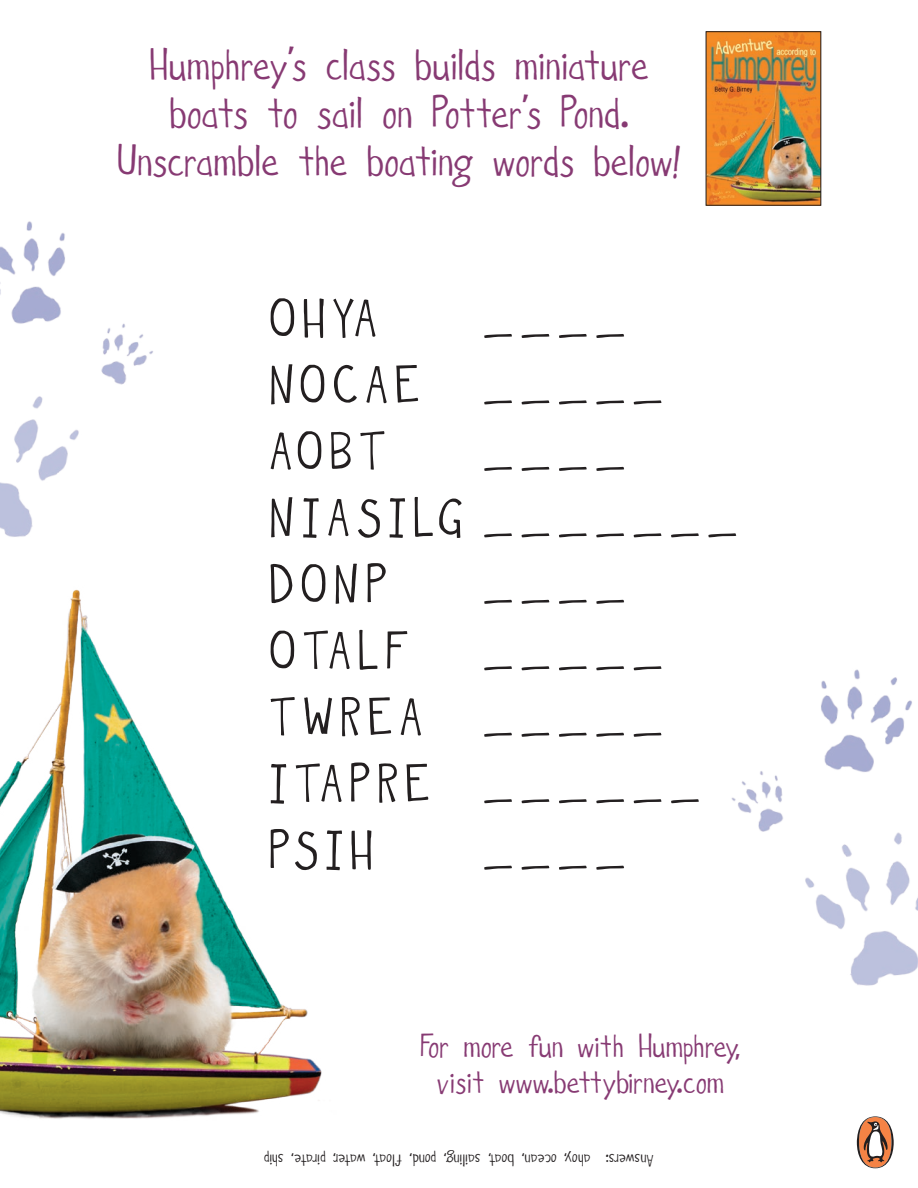
<style>
.page{position:relative;width:918px;height:1188px;background:#fff}
.page>*{position:absolute;margin:0;border:0;box-sizing:border-box;transform-origin:0 0}
.t1{font:57px "Hockeyis Lif";letter-spacing:.11em;color:#231f20}
.t2{font:46.5px/48px "Hockeyis Lif";letter-spacing:-.005em;color:#873a73;text-align:center}
.t3{font:34.5px/36px "Hockeyis Lif";color:#873a73;text-align:center}
.t4{font:18px "Hockeyis Lif";color:#231f20}
</style>
<div class="page">
<img style="left:0;top:221px;width:153px;height:316px">
<svg style="left:857px;top:1116px;width:37px;height:52px"></svg>
<img style="left:0;top:589px;width:322px;height:530px">
<img style="left:731px;top:669px;width:187px;height:317px">
<img style="left:708px;top:33px;width:111px;height:171px">
<div style="left:706px;top:31px;width:115px;height:175px;border:1px solid #231f20"></div>
<p class="t2" style="left:117px;top:45px;width:566px">Humphrey’s class builds miniature boats to sail on Potter’s Pond.<br>Unscramble the boating words below!</p>
<p class="t1" style="left:269px;top:295px;width:110px">OHYA</p>
<p class="t1" style="left:483px;top:295px;width:145px">____</p>
<p class="t1" style="left:269px;top:362px;width:396px">NOCAE _____</p>
<p class="t1" style="left:269px;top:428px;width:119px">AOBT</p>
<p class="t1" style="left:483px;top:428px;width:145px">____</p>
<p class="t1" style="left:269px;top:495px;width:470px">NIASILG _______</p>
<p class="t1" style="left:269px;top:561px;width:120px">DONP</p>
<p class="t1" style="left:483px;top:561px;width:145px">____</p>
<p class="t1" style="left:269px;top:628px;width:142px">OTALF</p>
<p class="t1" style="left:483px;top:628px;width:182px">_____</p>
<p class="t1" style="left:269px;top:694px;width:396px">TWREA _____</p>
<p class="t1" style="left:269px;top:761px;width:433px">ITAPRE ______</p>
<p class="t1" style="left:269px;top:827px;width:106px">PSIH</p>
<p class="t1" style="left:483px;top:827px;width:145px">____</p>
<p class="t3" style="left:420px;top:1030px;width:322px">For more fun with Humphrey, visit www.bettybirney.com</p>
<p class="t4" style="left:654px;top:1168px;width:391px;rotate:-180deg">Answers: ahoy, ocean, boat, sailing, pond, float, water, pirate, ship</p>
</div>
